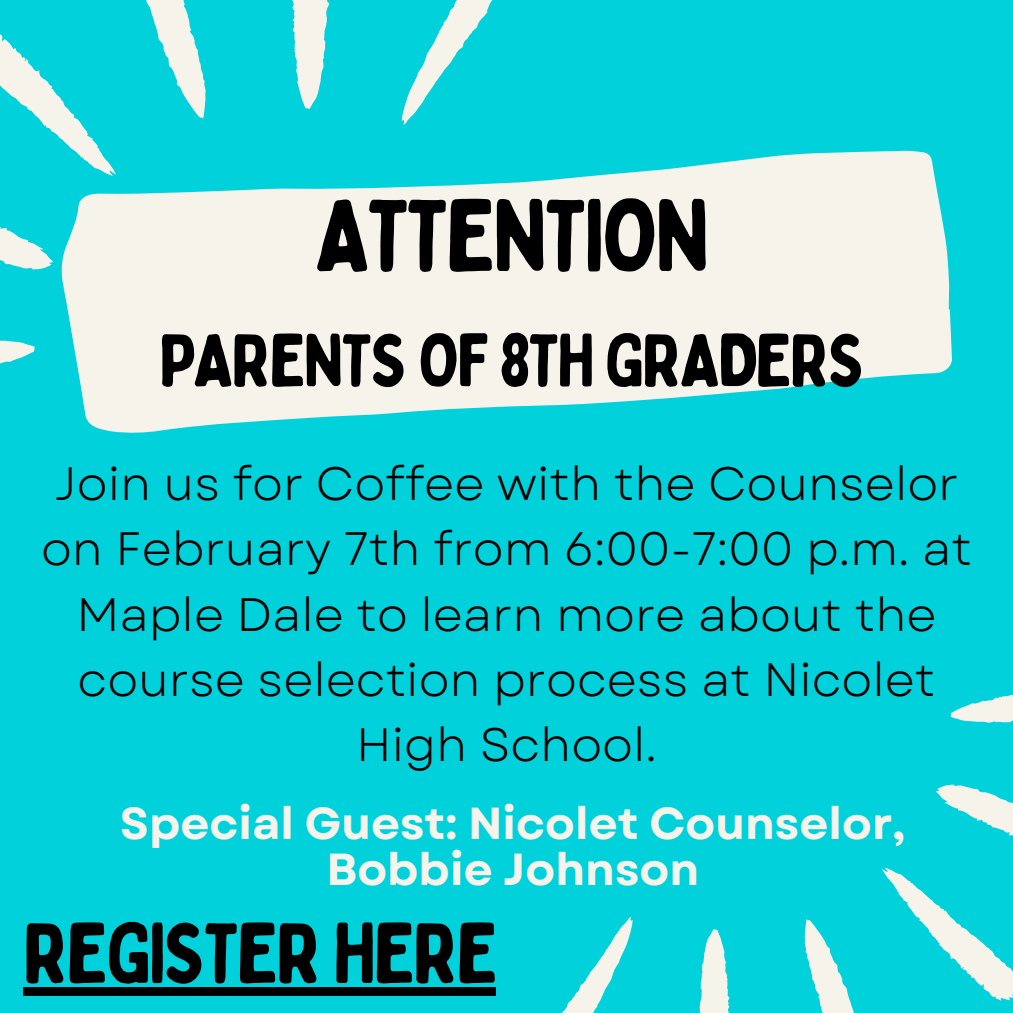
<style>
.page{position:relative;width:1013px;height:1013px;background:#fff}
.page>*{position:absolute;margin:0;border:0;box-sizing:border-box;transform-origin:0 0}
.t1{font:101.88px "Bobby Jones Soft";letter-spacing:-.04em;color:#000}
.t2{font:85.12px "Bobby Jones Soft";letter-spacing:-.04em;color:#000}
.t3{font:74.38px "Bobby Jones Soft";letter-spacing:-.04em;color:#000}
.t4{font:46.75px/65.2px "Garet";color:#000;text-align:center}
.t5{font:700 44.75px/46.9px "Garet";color:#f6f3eb;text-align:center}
</style>
<div class="page">
<div style="left:0;top:0;width:1012px;height:1012px;background:#00d1db"></div>
<svg style="left:539px;top:151px;width:413px;height:255px;background:#d8eee9"></svg>
<svg style="left:0;top:0;width:539px;height:433px"></svg>
<svg style="left:563px;top:695px;width:449px;height:317px"></svg>
<div style="left:23px;top:987px;width:472px;height:8px;background:#000"></div>
<p class="t1" style="left:315px;top:172px;width:397px">ATTENTION</p>
<p class="t3" style="left:159px;top:314px;width:708px">PARENTS OF 8TH GRADERS</p>
<p class="t4" style="left:41px;top:451px;width:932px">Join us for Coffee with the Counselor on February 7th from 6:00-7:00 p.m. at<br>Maple Dale to learn more about the course selection process at Nicolet<br>High School.</p>
<h2 class="t5" style="left:120px;top:799px;width:786px">Special Guest: Nicolet Counselor,<br>Bobbie Johnson</h2>
<p class="t2" style="left:23px;top:900px;width:477px">REGISTER HERE</p>
</div>
